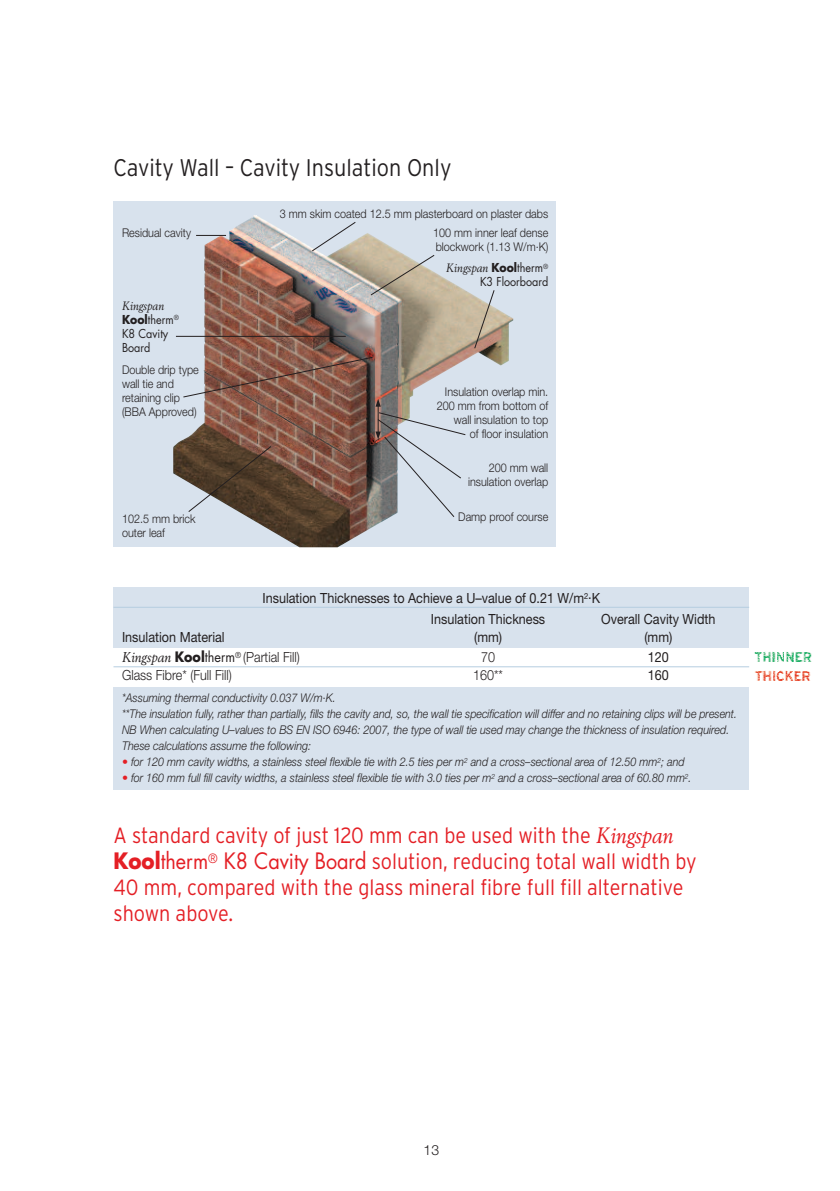
<style>
.page{position:relative;width:840px;height:1191px;background:#fff}
.page>*{position:absolute;margin:0;border:0;box-sizing:border-box;transform-origin:0 0}
.t1{font:300 24px "Interstate";color:#231f20;scale:.9 1}
.t2{font:300 22px/26px "Interstate";color:#e41f25;scale:.9 1}
.t3{font:14px/20.8px "Helvetica Neue";color:#231f20;scale:.9 1}
.t4{font:300 14px "Helvetica Neue";color:#231f20;scale:.9 1}
.t5{font:300 14px "Helvetica Neue";color:#231f20}
.t6{font:italic 300 12px/16px "Helvetica Neue";color:#231f20;scale:.9 1}
.t7{font:300 12px/14px "Helvetica Neue";color:#231f20;text-align:right;scale:.9 1}
.t8{font:12px/14px "Futura";color:#231f20;scale:.9 1}
.t9{font:italic 12px "Berling";color:#231f20;scale:.9 1}
.s1{font-weight:700}
.s2{font-family:"Futura";font-weight:700;font-style:normal}
.s3{font-family:"Futura";font-style:normal}
.s4{font-family:"Berling";font-weight:400;font-style:italic}
.s5{font-family:"Futura";font-weight:700}
.s6{font-family:"Futura";font-weight:400}
.s7{color:#e41f25}
</style>
<div class="page">
<div style="left:113px;top:201px;width:443px;height:346px;background:#d8e2ed"></div>
<img style="left:173px;top:215px;width:340px;height:332px">
<hr style="left:196px;top:235px;width:30px;height:1px;background:#231f20">
<svg style="left:370px;top:254px;width:64px;height:42px;background:#bcb29e"></svg>
<svg style="left:311px;top:221px;width:45px;height:31px"></svg>
<hr style="left:176px;top:336px;width:169px;height:1px;background:#231f20">
<svg style="left:473px;top:289px;width:21px;height:60px"></svg>
<svg style="left:183px;top:356px;width:283px;height:161px"></svg>
<img style="left:754px;top:651px;width:58px;height:11px">
<img style="left:754px;top:670px;width:57px;height:11px">
<div style="left:113px;top:587px;width:635px;height:61px;background:#d8e2ed"></div>
<div style="left:113px;top:687px;width:635px;height:102px;background:#d8e2ed"></div>
<hr style="left:113px;top:607px;width:635px;height:1px;background:#b5cde0">
<hr style="left:113px;top:666px;width:635px;height:1px;background:#b5cde0">
<h1 class="t1" style="left:113px;top:154px;width:377px">Cavity Wall – Cavity Insulation Only</h1>
<p class="t7" style="left:280px;top:205px;width:299px;line-height:18.8px">3 mm skim coated 12.5 mm plasterboard on plaster dabs<br>100 mm inner leaf dense</p>
<p class="t7" style="left:435px;top:240px;width:126px">blockwork (1.13 W/m.K)</p>
<p class="t7" style="left:122px;top:227px;width:78px">Residual cavity</p>
<p class="t9" style="left:122px;top:300px;width:48px">Kingspan</p>
<p class="t8" style="left:122px;top:313px;width:65px"><span class="s1">Kool</span>therm<sup>®<br></sup>K8 Cavity<br>Board</p>
<p class="t7" style="left:122px;top:363px;width:87px;text-align:left">Double drip type wall tie and retaining clip (BBA Approved)</p>
<p class="t7" style="left:122px;top:513px;width:83px;text-align:left">102.5 mm brick outer leaf</p>
<p class="t9" style="left:446px;top:263px;width:115px">Kingspan <span class="s2">Kool</span><span class="s3">therm</span><sup>®</sup></p>
<p class="t8" style="left:479px;top:276px;width:77px">K3 Floorboard</p>
<p class="t7" style="left:436px;top:385px;width:125px">Insulation overlap min.<br>200 mm from bottom of wall insulation to top<br>of floor insulation</p>
<p class="t7" style="left:468px;top:462px;width:91px">200 mm wall insulation overlap</p>
<p class="t7" style="left:458px;top:511px;width:101px">Damp proof course</p>
<p class="t3" style="left:430px;top:588px;width:189px;text-indent:-168px">Insulation Thicknesses to Achieve a U–value of 0.21 W/m<sup>2</sup>.K<br>Insulation Thickness</p>
<p class="t3" style="left:601px;top:609px;width:128px">Overall Cavity Width</p>
<p class="t3" style="left:122px;top:627px;width:116px">Insulation Material</p>
<p class="t3" style="left:474px;top:627px;width:33px">(mm)</p>
<p class="t3" style="left:644px;top:627px;width:33px">(mm)</p>
<p class="t4" style="left:122px;top:652px;width:199px"><span class="s4">Kingspan</span> <span class="s5">Kool</span><span class="s6">therm</span><sup>®</sup> (Partial Fill)</p>
<p class="t4" style="left:481px;top:652px;width:17px">70</p>
<p class="t3" style="left:647px;top:648px;width:25px">120</p>
<p class="t4" style="left:122px;top:670px;width:123px">Glass Fibre* (Full Fill)</p>
<p class="t4" style="left:473px;top:670px;width:35px">160**</p>
<p class="t3" style="left:647px;top:666px;width:25px">160</p>
<p class="t6" style="left:122px;top:691px;width:684px">*Assuming thermal conductivity 0.037 W/m·K.<br>**The insulation fully, rather than partially, fills the cavity and, so, the wall tie specification will differ and no retaining clips will be present.<br>NB When calculating U–values to BS EN ISO 6946: 2007, the type of wall tie used may change the thickness of insulation required.<br>These calculations assume the following:</p>
<p class="t6" style="left:122px;top:755px;width:626px"><span class="s7">•</span> for 120 mm cavity widths, a stainless steel flexible tie with 2.5 ties per m<sup>2</sup> and a cross–sectional area of 12.50 mm<sup>2</sup>; and</p>
<p class="t6" style="left:122px;top:771px;width:634px"><span class="s7">•</span> for 160 mm full fill cavity widths, a stainless steel flexible tie with 3.0 ties per m<sup>2</sup> and a cross–sectional area of 60.80 mm<sup>2</sup>.</p>
<h2 class="t2" style="left:113px;top:822px;width:649px">A standard cavity of just 120 mm can be used with the <span class="s4">Kingspan </span><span class="s5">Kool</span><span class="s6">therm</span><sup>®</sup> <span class="s6">K8 Cavity Board</span> solution, reducing total wall width by 40 mm, compared with the glass mineral fibre full fill alternative shown above.</h2>
<p class="t5" style="left:423px;top:1145px;width:17px">13</p>
</div>
